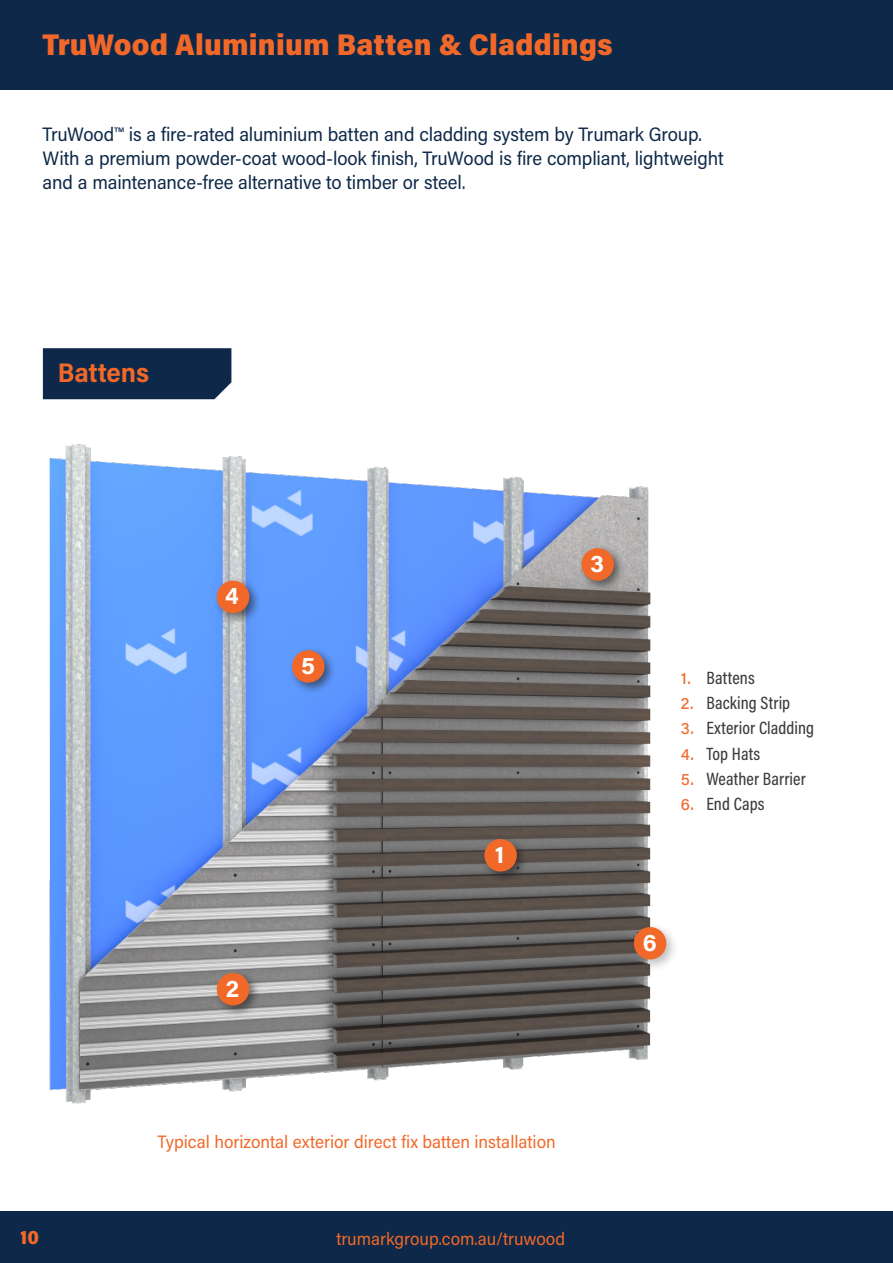
<style>
.page{position:relative;width:893px;height:1263px;background:#fff}
.page>*{position:absolute;margin:0;border:0;box-sizing:border-box;transform-origin:0 0}
.Section_headers_Trum{font:900 30px "Acumin Pro Semi Cond";letter-spacing:.01em;color:#f26828}
.Product_Names_Large{font:700 27px "Acumin Pro Semi Cond";letter-spacing:-.005em;color:#f26828}
.Cembrit_Table_Header{font:24.3px "Acumin Variable Concept";color:#fff}
.Product_Blurb{font:19.5px/24px "Acumin Pro Semi Cond";letter-spacing:-.01em;color:#0d2848}
.t1{font:900 19.5px "Acumin Pro Semi Cond";color:#f26828}
.Footer_Notes{font:18px "Acumin Pro Semi Cond";color:#f26828}
.t2{font:18px "Acumin Variable Concept";letter-spacing:.005em;color:#3e3e3f}
.s1{font-size:16.5px;color:#f26828}
</style>
<div class="page">
<div style="left:0;top:0;width:893px;height:89px;background:#0d2848"></div>
<div style="left:0;top:1212px;width:893px;height:51px;background:#0d2848"></div>
<div style="left:43px;top:348px;width:188px;height:51px;background:#0d2848"></div>
<img style="left:49px;top:444px;width:602px;height:660px">
<div style="left:481px;top:836px;width:48px;height:48px;background:#231f20;opacity:.6"></div>
<div style="left:484px;top:839px;width:33px;height:32px;background:#f26828;border-radius:50%"></div>
<div style="left:288px;top:646px;width:49px;height:49px;background:#231f20;opacity:.6"></div>
<div style="left:292px;top:650px;width:32px;height:33px;background:#f26828;border-radius:50%"></div>
<div style="left:213px;top:577px;width:48px;height:48px;background:#231f20;opacity:.6"></div>
<div style="left:217px;top:581px;width:32px;height:32px;background:#f26828;border-radius:50%"></div>
<div style="left:578px;top:544px;width:48px;height:49px;background:#231f20;opacity:.6"></div>
<div style="left:581px;top:548px;width:33px;height:33px;background:#f26828;border-radius:50%"></div>
<div style="left:213px;top:969px;width:48px;height:49px;background:#231f20;opacity:.6"></div>
<div style="left:217px;top:973px;width:32px;height:32px;background:#f26828;border-radius:50%"></div>
<div style="left:629px;top:922px;width:50px;height:51px;background:#231f20;opacity:.3"></div>
<div style="left:634px;top:927px;width:32px;height:32px;background:#f26828;border-radius:50%"></div>
<p class="Section_headers_Trum" style="left:42px;top:23px;width:572px">TruWood Aluminium Batten &amp; Claddings</p>
<p class="Product_Blurb" style="left:43px;top:121px;width:682px">TruWood™ is a fire-rated aluminium batten and cladding system by Trumark Group.<br>With a premium powder-coat wood-look finish, TruWood is fire compliant, lightweight and a maintenance-free alternative to timber or steel.</p>
<p class="Product_Names_Large" style="left:58px;top:353px;width:93px">Battens</p>
<p class="Cembrit_Table_Header" style="left:225px;top:579px;width:15px">4</p>
<p class="Cembrit_Table_Header" style="left:301px;top:649px;width:15px">5</p>
<p class="Cembrit_Table_Header" style="left:226px;top:971px;width:15px">2</p>
<p class="Cembrit_Table_Header" style="left:495px;top:838px;width:11px">1</p>
<p class="Cembrit_Table_Header" style="left:590px;top:547px;width:15px">3</p>
<p class="t2" style="left:681px;top:665px;width:75px"><span class="s1">1.</span> Battens</p>
<p class="t2" style="left:681px;top:690px;width:111px"><span class="s1">2.</span> Backing Strip</p>
<p class="t2" style="left:681px;top:716px;width:135px"><span class="s1">3.</span> Exterior Cladding</p>
<p class="t2" style="left:681px;top:741px;width:81px"><span class="s1">4.</span> Top Hats</p>
<p class="t2" style="left:681px;top:766px;width:127px"><span class="s1">5.</span> Weather Barrier</p>
<p class="t2" style="left:681px;top:791px;width:85px"><span class="s1">6.</span> End Caps</p>
<p class="Cembrit_Table_Header" style="left:643px;top:926px;width:16px">6</p>
<p class="Footer_Notes" style="left:157px;top:1129px;width:400px">Typical horizontal exterior direct fix batten installation</p>
<p class="t1" style="left:21px;top:1224px;width:20px">10</p>
<p class="Footer_Notes" style="left:336px;top:1226px;width:230px">trumarkgroup.com.au/truwood</p>
</div>
